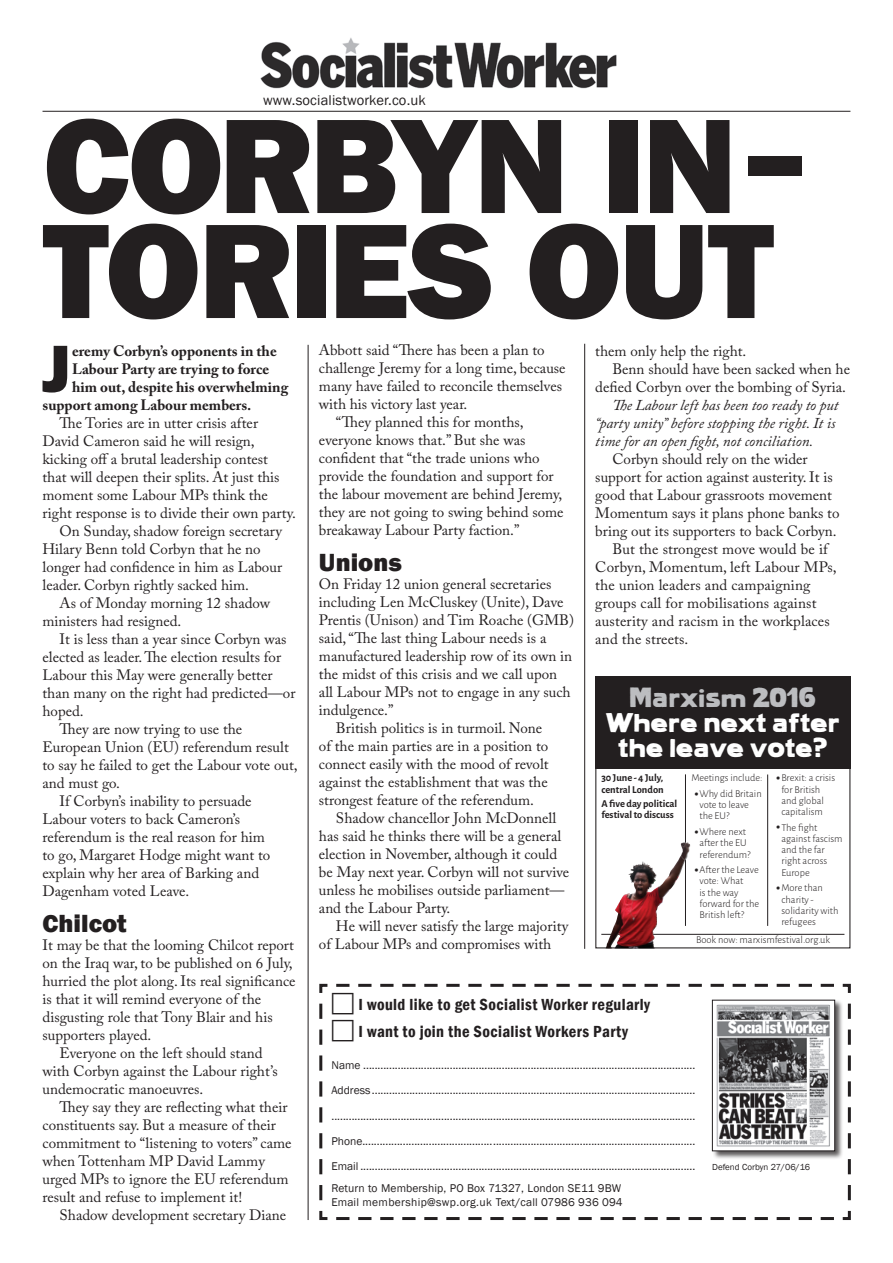
<style>
.page{position:relative;width:893px;height:1263px;background:#fff}
.page>*{position:absolute;margin:0;border:0;box-sizing:border-box;transform-origin:0 0}
.t1{font:800 139.5px/105px "Franklin Gothic";letter-spacing:-.025em;color:#231f20}
.Plain_Text{font:800 69px "Franklin Gothic";color:#231f20}
.t2{font:26.1px/25px "Lietz Lindau Hamburg";letter-spacing:-.01em;color:#fff;text-align:center}
.t3{font:26.1px "Lietz Lindau Hamburg";letter-spacing:-.02em;color:#bcbdc0}
.Plain_Text-2{font:800 25.5px "Franklin Gothic";color:#231f20}
.t4{font:600 condensed 16.5px "Franklin Gothic";letter-spacing:.02em;color:#231f20}
.Plain_Text-3{font:15px/18px "Adobe Caslon Pro";color:#231f20}
.Plain_Text-4{font:700 15px "Adobe Caslon Pro";color:#231f20}
.Plain_Text-5{font:italic 15px/18px "Adobe Caslon Pro";color:#231f20}
.t5{font:14.55px "Franklin Gothic";letter-spacing:.01em;color:#231f20}
.t6{font:11.55px/25px "Franklin Gothic";letter-spacing:.01em;color:#231f20;text-align:justify}
.t7{font:300 10.5px/11.2px "Alegreya Sans";color:#231f20}
.t8{font:700 10.5px/11.2px "Alegreya Sans";color:#231f20}
.t9{font:9px "Franklin Gothic";color:#231f20}
.s1{font-size:125.55px}
.s2{font-size:27.15px}
.s3{font-size:29.7px}
.s4{font-size:30.45px}
.s5{font-size:30px}
.s6{font-size:31.8px}
.s7{font-size:42px}
</style>
<div class="page">
<img style="left:260px;top:38px;width:357px;height:51px">
<hr style="left:43px;top:111px;width:807px;height:1px;background:#231f20">
<svg style="left:319px;top:983px;width:532px;height:237px"></svg>
<div style="left:712px;top:999px;width:131px;height:161px;background:#231f20;opacity:.75"></div>
<img style="left:714px;top:1041px;width:119px;height:108px">
<div style="left:712px;top:1000px;width:123px;height:151px;border:1px solid #231f20"></div>
<hr style="left:584px;top:344px;width:1px;height:605px;background:#231f20">
<hr style="left:308px;top:345px;width:1px;height:875px;background:#231f20">
<div style="left:595px;top:676px;width:255px;height:93px;background:#231f20"></div>
<hr style="left:685px;top:774px;width:1px;height:152px;background:#231f20">
<hr style="left:601px;top:934px;width:243px;height:1px;background:#231f20">
<hr style="left:767px;top:774px;width:1px;height:152px;background:#231f20">
<img style="left:647px;top:842px;width:40px;height:50px">
<svg style="left:332px;top:984px;width:502px;height:57px"></svg>
<p class="t5" style="left:263px;top:91px;width:164px">www.socialistworker.co.uk</p>
<p class="t1" style="left:43px;top:113px;width:766px">CORBYN IN<span class="s1">–<br></span>TORIES OUT</p>
<p class="Plain_Text" style="left:42px;top:324px;width:30px">J</p>
<p class="Plain_Text-4" style="left:72px;top:342px;width:206px">eremy Corbyn’s opponents in the</p>
<p class="Plain_Text-4" style="left:72px;top:360px;width:199px">Labour Party are trying to force</p>
<p class="Plain_Text-4" style="left:72px;top:378px;width:218px">him out, despite his overwhelming</p>
<p class="Plain_Text-4" style="left:43px;top:396px;width:210px">support among Labour members.</p>
<p class="Plain_Text-3" style="left:43px;top:414px;width:255px;text-indent:17px">The Tories are in utter crisis after David Cameron said he will resign, kicking off a brutal leadership contest that will deepen their splits. At just this moment some Labour MPs think the right response is to divide their own party.</p>
<p class="Plain_Text-3" style="left:43px;top:522px;width:241px;text-indent:17px">On Sunday, shadow foreign secretary Hilary Benn told Corbyn that he no longer had confidence in him as Labour leader. Corbyn rightly sacked him.</p>
<p class="Plain_Text-3" style="left:43px;top:594px;width:229px;text-indent:17px">As of Monday morning 12 shadow ministers had resigned.</p>
<p class="Plain_Text-3" style="left:43px;top:630px;width:254px;text-indent:17px">It is less than a year since Corbyn was elected as leader. The election results for<br>Labour this May were generally better than many on the right had predicted—or hoped.</p>
<p class="Plain_Text-3" style="left:43px;top:720px;width:257px;text-indent:17px">They are now trying to use the<br>European Union (EU) referendum result to say he failed to get the Labour vote out, and must go.</p>
<p class="Plain_Text-3" style="left:43px;top:792px;width:229px;text-indent:17px">If Corbyn’s inability to persuade<br>Labour voters to back Cameron’s referendum is the real reason for him to go, Margaret Hodge might want to explain why her area of Barking and<br>Dagenham voted Leave.</p>
<p class="Plain_Text-2" style="left:43px;top:907px;width:86px">Chilcot</p>
<p class="Plain_Text-3" style="left:43px;top:936px;width:255px">It may be that the looming Chilcot report on the Iraq war, to be published on 6 July, hurried the plot along. Its real significance is that it will remind everyone of the disgusting role that Tony Blair and his supporters played.</p>
<p class="Plain_Text-3" style="left:43px;top:1044px;width:237px;text-indent:17px">Everyone on the left should stand with Corbyn against the Labour right’s undemocratic manoeuvres.</p>
<p class="Plain_Text-3" style="left:43px;top:1098px;width:251px;text-indent:17px">They say they are reflecting what their constituents say. But a measure of their commitment to “listening to voters” came when Tottenham MP David Lammy urged MPs to ignore the EU referendum result and refuse to implement it!</p>
<p class="Plain_Text-3" style="left:60px;top:1206px;width:228px">Shadow development secretary Diane</p>
<p class="Plain_Text-3" style="left:319px;top:341px;width:248px">Abbott said “There has been a plan to challenge Jeremy for a long time, because many have failed to reconcile themselves with his victory last year.</p>
<p class="Plain_Text-3" style="left:319px;top:413px;width:246px;text-indent:17px">“They planned this for months, everyone knows that.” But she was confident that “the trade unions who provide the foundation and support for the labour movement are behind Jeremy, they are not going to swing behind some breakaway Labour Party faction.”</p>
<p class="Plain_Text-2" style="left:319px;top:546px;width:84px">Unions</p>
<p class="Plain_Text-3" style="left:319px;top:575px;width:257px">On Friday 12 union general secretaries including Len McCluskey (Unite), Dave Prentis (Unison) and Tim Roache (GMB) said, “The last thing Labour needs is a manufactured leadership row of its own in the midst of this crisis and we call upon all Labour MPs not to engage in any such indulgence.”</p>
<p class="Plain_Text-3" style="left:319px;top:719px;width:231px;text-indent:17px">British politics is in turmoil. None of the main parties are in a position to connect easily with the mood of revolt against the establishment that was the strongest feature of the referendum.</p>
<p class="Plain_Text-3" style="left:319px;top:809px;width:252px;text-indent:17px">Shadow chancellor John McDonnell has said he thinks there will be a general election in November, although it could be May next year. Corbyn will not survive unless he mobilises outside parliament— and the Labour Party.</p>
<p class="Plain_Text-3" style="left:319px;top:917px;width:251px;text-indent:17px">He will never satisfy the large majority of Labour MPs and compromises with</p>
<p class="Plain_Text-3" style="left:595px;top:342px;width:153px">them only help the right.</p>
<p class="Plain_Text-3" style="left:595px;top:360px;width:256px;text-align:right">Benn should have been sacked when he defied Corbyn over the bombing of Syria.</p>
<p class="Plain_Text-5" style="left:595px;top:396px;width:245px;text-indent:17px">The Labour left has been too ready to put “party unity” before stopping the right. It is time for an open fight, not conciliation.</p>
<p class="Plain_Text-3" style="left:595px;top:450px;width:246px;text-indent:17px">Corbyn should rely on the wider support for action against austerity. It is good that Labour grassroots movement Momentum says it plans phone banks to bring out its supporters to back Corbyn.</p>
<p class="Plain_Text-3" style="left:595px;top:540px;width:243px;text-indent:17px">But the strongest move would be if<br>Corbyn, Momentum, left Labour MPs, the union leaders and campaigning groups call for mobilisations against austerity and racism in the workplaces and the streets.</p>
<p class="t3" style="left:629px;top:682px;width:189px">M<span class="s2">a</span>rxism <span class="s3">2</span><span class="s4">0</span><span class="s5">1</span><span class="s6">6</span></p>
<p class="t2" style="left:605px;top:710px;width:236px">Where next after the leave vote?</p>
<p class="t8" style="left:601px;top:771px;width:64px">30 June - 4 July, central London</p>
<p class="t8" style="left:601px;top:797px;width:77px">A five day political festival to discuss</p>
<p class="t7" style="left:691px;top:772px;width:73px">Meetings include:</p>
<p class="t7" style="left:699px;top:787px;width:64px;text-indent:-8px"><span class="s7">•</span>Why did Britain vote to leave the EU?</p>
<p class="t7" style="left:699px;top:826px;width:52px;text-indent:-8px"><span class="s7">•</span>Where next after the EU referendum?</p>
<p class="t7" style="left:699px;top:864px;width:61px;text-indent:-8px"><span class="s7">•</span>After the Leave vote: What<br>is the way forward for the<br>British left?</p>
<p class="t7" style="left:781px;top:772px;width:55px;text-indent:-8px"><span class="s7">•</span>Brexit: a crisis for British and global capitalism</p>
<p class="t7" style="left:781px;top:821px;width:63px;text-indent:-8px"><span class="s7">•</span>The fight against fascism and the far right across<br>Europe</p>
<p class="t7" style="left:781px;top:882px;width:59px;text-indent:-8px"><span class="s7">•</span>More than charity - solidarity with refugees</p>
<p class="t7" style="left:696px;top:934px;width:136px">Book now: marxismfestival.org.uk</p>
<p class="t4" style="left:359px;top:993px;width:293px">I would like to get Socialist Worker regularly</p>
<p class="t4" style="left:359px;top:1020px;width:271px">I want to join the Socialist Workers Party</p>
<p class="t6" style="left:331px;top:1053px;width:365px">Name ...................................................................................................................<br>Address ................................................................................................................ ..............................................................................................................................<br>Phone...................................................................................................................<br>Email ....................................................................................................................</p>
<p class="t6" style="left:331px;top:1176px;width:291px">Return to Membership, PO Box 71327, London SE11 9BW</p>
<p class="t6" style="left:331px;top:1189px;width:293px">Email membership@swp.org.uk Text/call 07986 936 094</p>
<p class="t9" style="left:712px;top:1162px;width:99px">Defend Corbyn 27/06/16</p>
</div>
